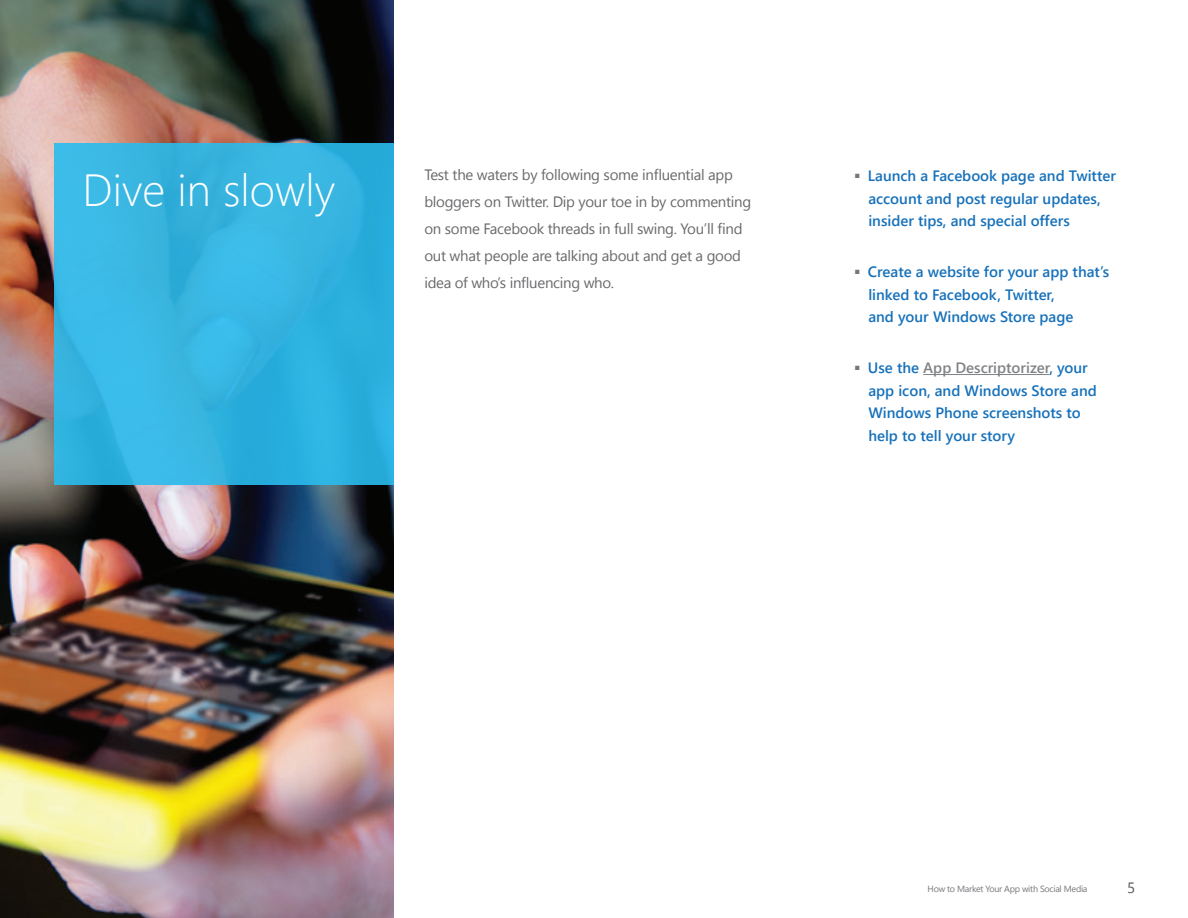
<style>
.page{position:relative;width:1188px;height:918px;background:#fff}
.page>*{position:absolute;margin:0;border:0;box-sizing:border-box;transform-origin:0 0}
.t1{font:300 45px "Segoe UI";color:#fff}
.t2{font:600 15px/22.5px "Segoe UI";color:#1671ba}
.t3{font:15px/27px "Segoe UI";letter-spacing:-.02em;color:#69696c}
.t4{font:15px "Segoe UI";color:#57585a}
.t5{font:9px "Segoe UI";letter-spacing:-.03em;color:#76787b}
.s1{color:#808285}
</style>
<div class="page">
<img style="left:0;top:0;width:393px;height:918px">
<div style="left:54px;top:143px;width:339px;height:341px;background:linear-gradient(to right,#3bb9e5,#2cafdd)"></div>
<hr style="left:923px;top:374px;width:126px;height:1px;background:#808285">
<p class="t3" style="left:424px;top:160px;width:328px">Test the waters by following some influential app bloggers on Twitter. Dip your toe in by commenting on some Facebook threads in full swing. You’ll find out what people are talking about and get a good idea of who’s influencing who.</p>
<h1 class="t1" style="left:82px;top:156px;width:254px">Dive in slowly</h1>
<p class="t2" style="left:868px;top:164px;width:249px;text-indent:-13px"><sup>■</sup> Launch a Facebook page and Twitter account and post regular updates, insider tips, and special offers</p>
<p class="t2" style="left:868px;top:260px;width:242px;text-indent:-13px"><sup>■</sup> Create a website for your app that’s linked to Facebook, Twitter,<br>and your Windows Store page</p>
<p class="t2" style="left:868px;top:356px;width:230px;text-indent:-13px"><sup>■</sup> Use the <span class="s1">App Descriptorizer</span>, your app icon, and Windows Store and<br>Windows Phone screenshots to help to tell your story</p>
<p class="t5" style="left:928px;top:882px;width:161px">How to Market Your App with Social Media</p>
<p class="t4" style="left:1127px;top:876px;width:10px">5</p>
</div>
